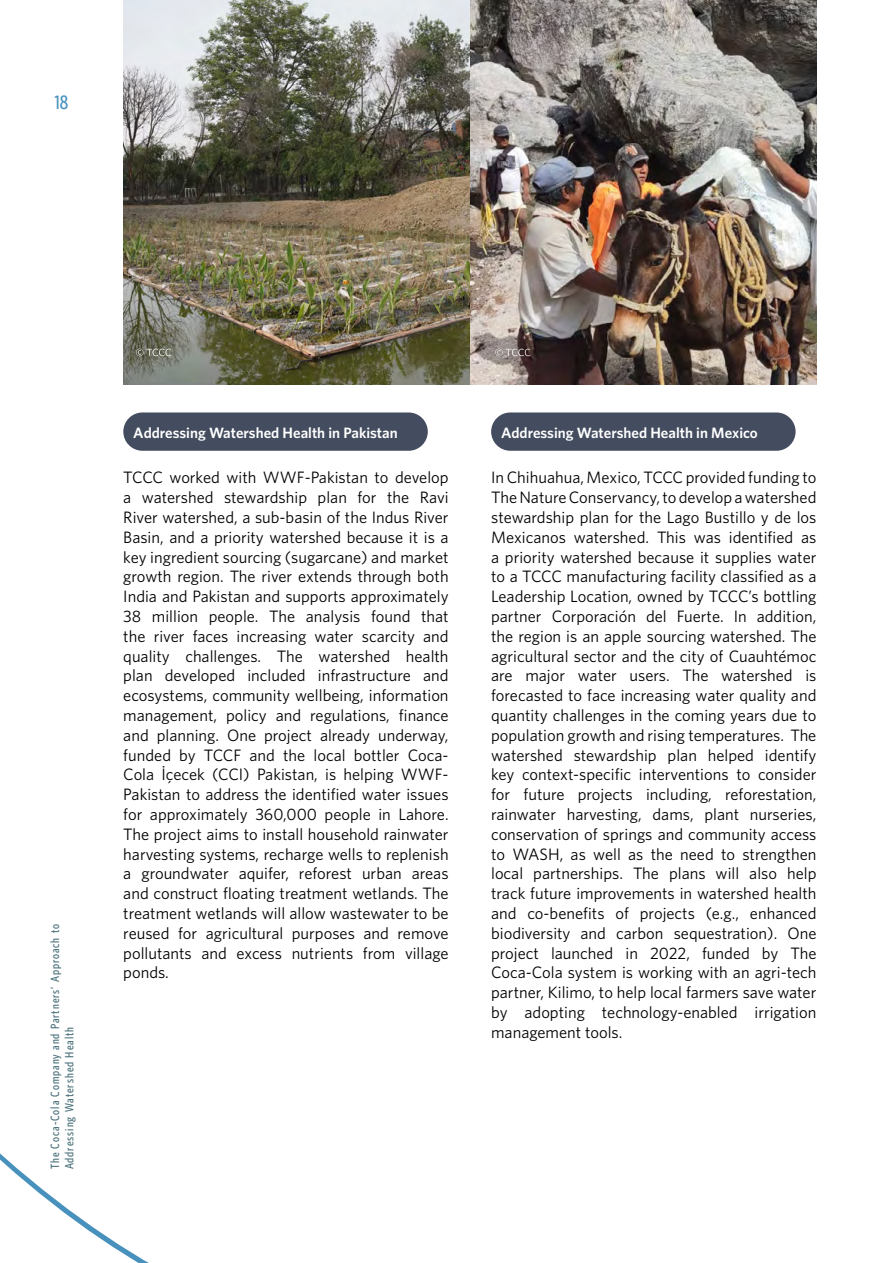
<style>
.page{position:relative;width:893px;height:1263px;background:#fff}
.page>*{position:absolute;margin:0;border:0;box-sizing:border-box;transform-origin:0 0}
.t1{font:500 19.5px "Whitney Condensed";color:#4991bd}
.t2{font:16.5px/19.8px "Whitney";color:#000;text-align:justify}
.t3{font:600 15px "Whitney";color:#fff}
.t4{font:500 12px/14.4px "Whitney Condensed";letter-spacing:.08em;color:#4a717a}
</style>
<div class="page">
<svg style="left:0;top:1153px;width:149px;height:110px"></svg>
<div style="left:123px;top:412px;width:305px;height:39px;background:#444d5f;border-radius:19px"></div>
<div style="left:491px;top:412px;width:305px;height:39px;background:#444d5f;border-radius:19px"></div>
<img style="left:123px;top:0;width:693px;height:385px">
<svg style="left:495px;top:349px;width:35px;height:7px"></svg>
<svg style="left:136px;top:349px;width:35px;height:7px"></svg>
<p class="t1" style="left:55px;top:90px;width:15px">18</p>
<p class="t4" style="left:47px;top:1169px;width:247px;rotate:-90deg">The Coca-Cola Company and Partners’ Approach to<br>Addressing Watershed Health</p>
<p class="t3" style="left:133px;top:422px;width:266px">Addressing Watershed Health in Pakistan</p>
<p class="t2" style="left:123px;top:467px;width:327px">TCCC worked with WWF-Pakistan to develop a watershed stewardship plan for the Ravi River watershed, a sub-basin of the Indus River Basin, and a priority watershed because it is a key ingredient sourcing (sugarcane) and market growth region. The river extends through both India and Pakistan and supports approximately 38 million people. The analysis found that the river faces increasing water scarcity and quality challenges. The watershed health plan developed included infrastructure and ecosystems, community wellbeing, information management, policy and regulations, finance and planning. One project already underway, funded by TCCF and the local bottler Coca-Cola İçecek (CCI) Pakistan, is helping WWF-Pakistan to address the identified water issues for approximately 360,000 people in Lahore.<br>The project aims to install household rainwater harvesting systems, recharge wells to replenish a groundwater aquifer, reforest urban areas and construct floating treatment wetlands. The treatment wetlands will allow wastewater to be reused for agricultural purposes and remove pollutants and excess nutrients from village ponds.</p>
<p class="t3" style="left:501px;top:422px;width:258px">Addressing Watershed Health in Mexico</p>
<p class="t2" style="left:491px;top:467px;width:327px">In Chihuahua, Mexico, TCCC provided funding to The Nature Conservancy, to develop a watershed stewardship plan for the Lago Bustillo y de los Mexicanos watershed. This was identified as a priority watershed because it supplies water to a TCCC manufacturing facility classified as a Leadership Location, owned by TCCC’s bottling partner Corporación del Fuerte. In addition, the region is an apple sourcing watershed. The agricultural sector and the city of Cuauhtémoc are major water users. The watershed is forecasted to face increasing water quality and quantity challenges in the coming years due to population growth and rising temperatures. The watershed stewardship plan helped identify key context-specific interventions to consider for future projects including, reforestation, rainwater harvesting, dams, plant nurseries, conservation of springs and community access to WASH, as well as the need to strengthen local partnerships. The plans will also help track future improvements in watershed health and co-benefits of projects (e.g., enhanced biodiversity and carbon sequestration). One project launched in 2022, funded by The Coca-Cola system is working with an agri-tech partner, Kilimo, to help local farmers save water by adopting technology-enabled irrigation management tools.</p>
</div>
